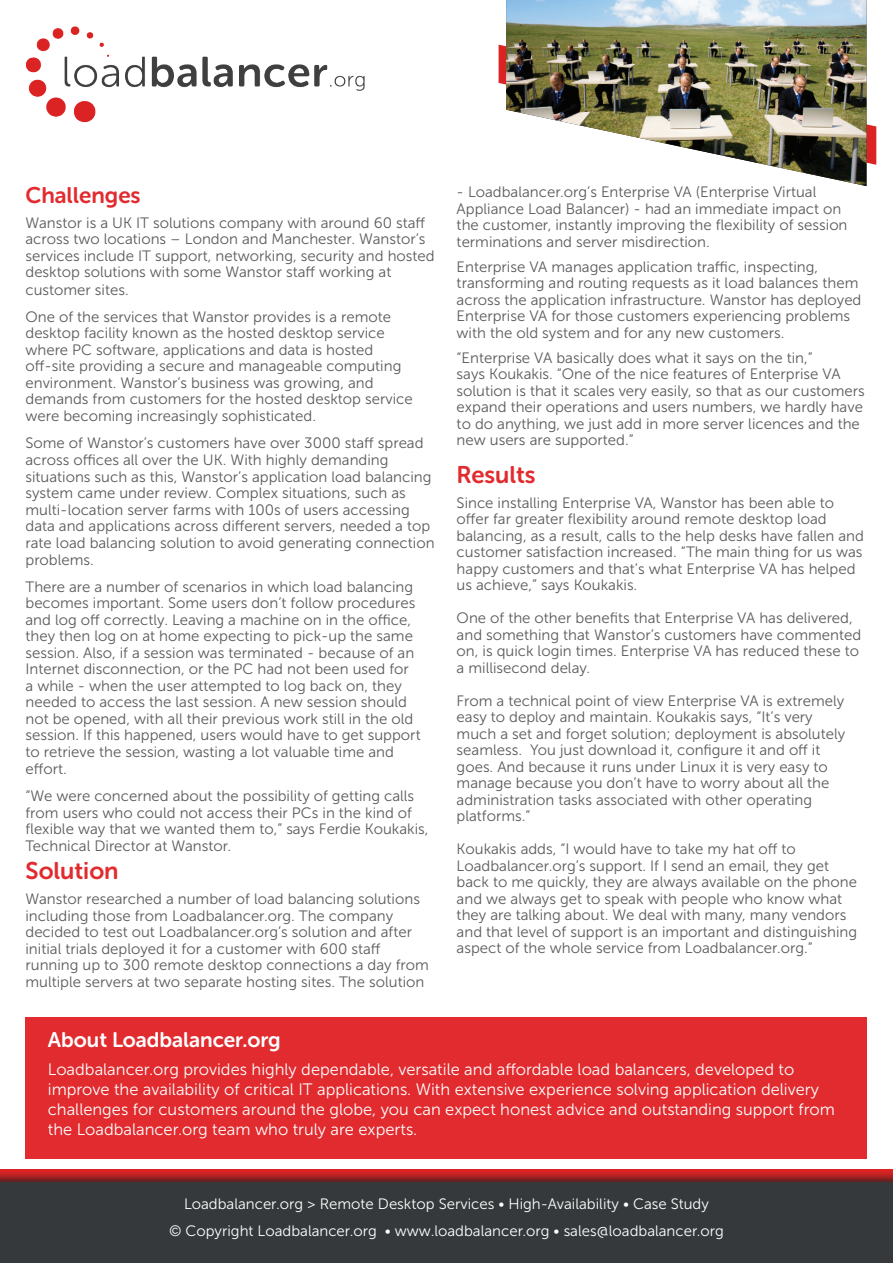
<style>
.page{position:relative;width:893px;height:1263px;background:#fff}
.page>*{position:absolute;margin:0;border:0;box-sizing:border-box;transform-origin:0 0}
.t1{font:24px "Museo Sans Rounded 700";color:#e12b2f}
.t2{font:22.5px "Museo Sans Rounded 700";color:#e12b2f}
.t3{font:21px "Museo Sans Rounded 700";color:#fff}
.t4{font:16.5px/19.8px "Museo Sans 300";color:#fff}
.t5{font:15px/16.5px "Museo Sans 300";color:#595a5c}
.t6{font:15px "Museo Sans 300";color:#fff}
</style>
<div class="page">
<svg style="left:499px;top:45px;width:377px;height:120px"></svg>
<div style="left:0;top:1170px;width:893px;height:93px;background:#231f20;opacity:.8"></div>
<div style="left:0;top:1182px;width:893px;height:81px;background:#35393b"></div>
<img style="left:506px;top:0;width:360px;height:186px">
<img style="left:26px;top:26px;width:339px;height:96px">
<div style="left:26px;top:1017px;width:841px;height:142px;background:#e12b2f"></div>
<p class="t2" style="left:26px;top:183px;width:117px">Challenges</p>
<p class="t5" style="left:26px;top:215px;width:411px">Wanstor is a UK IT solutions company with around 60 staff across two locations – London and Manchester. Wanstor’s services include IT support, networking, security and hosted desktop solutions with some Wanstor staff working at customer sites.</p>
<p class="t5" style="left:26px;top:308px;width:367px">One of the services that Wanstor provides is a remote desktop facility known as the hosted desktop service</p>
<p class="t5" style="left:26px;top:341px;width:349px">where PC software, applications and data is hosted</p>
<p class="t5" style="left:26px;top:358px;width:389px">off-site providing a secure and manageable computing environment. Wanstor’s business was growing, and demands from customers for the hosted desktop service were becoming increasingly sophisticated.</p>
<p class="t5" style="left:26px;top:435px;width:411px">Some of Wanstor’s customers have over 3000 staff spread across offices all over the UK. With highly demanding situations such as this, Wanstor’s application load balancing system came under review. Complex situations, such as multi-location server farms with 100s of users accessing data and applications across different servers, needed a top rate load balancing solution to avoid generating connection problems.</p>
<p class="t5" style="left:26px;top:578px;width:397px">There are a number of scenarios in which load balancing becomes important. Some users don’t follow procedures and log off correctly. Leaving a machine on in the office, they then log on at home expecting to pick-up the same session. Also, if a session was terminated - because of an Internet disconnection, or the PC had not been used for<br>a while - when the user attempted to log back on, they needed to access the last session. A new session should not be opened, with all their previous work still in the old session. If this happened, users would have to get support to retrieve the session, wasting a lot valuable time and effort.</p>
<p class="t5" style="left:26px;top:788px;width:404px">“We were concerned about the possibility of getting calls from users who could not access their PCs in the kind of flexible way that we wanted them to,” says Ferdie Koukakis, Technical Director at Wanstor.</p>
<p class="t1" style="left:26px;top:858px;width:95px">Solution</p>
<p class="t5" style="left:26px;top:891px;width:405px">Wanstor researched a number of load balancing solutions including those from Loadbalancer.org. The company decided to test out Loadbalancer.org’s solution and after initial trials deployed it for a customer with 600 staff running up to 300 remote desktop connections a day from multiple servers at two separate hosting sites. The solution</p>
<p class="t5" style="left:457px;top:184px;width:392px">- Loadbalancer.org’s Enterprise VA (Enterprise Virtual Appliance Load Balancer) - had an immediate impact on the customer, instantly improving the flexibility of session terminations and server misdirection.</p>
<p class="t5" style="left:457px;top:259px;width:406px">Enterprise VA manages application traffic, inspecting, transforming and routing requests as it load balances them across the application infrastructure. Wanstor has deployed Enterprise VA for those customers experiencing problems with the old system and for any new customers.</p>
<p class="t5" style="left:457px;top:350px;width:410px">“Enterprise VA basically does what it says on the tin,”<br>says Koukakis. “One of the nice features of Enterprise VA solution is that it scales very easily, so that as our customers expand their operations and users numbers, we hardly have to do anything, we just add in more server licences and the new users are supported.”</p>
<p class="t1" style="left:457px;top:461px;width:80px">Results</p>
<p class="t5" style="left:457px;top:494px;width:409px">Since installing Enterprise VA, Wanstor has been able to offer far greater flexibility around remote desktop load balancing, as a result, calls to the help desks have fallen and customer satisfaction increased. “The main thing for us was happy customers and that’s what Enterprise VA has helped us achieve,” says Koukakis.</p>
<p class="t5" style="left:457px;top:610px;width:406px">One of the other benefits that Enterprise VA has delivered, and something that Wanstor’s customers have commented on, is quick login times. Enterprise VA has reduced these to a millisecond delay.</p>
<p class="t5" style="left:457px;top:692px;width:390px">From a technical point of view Enterprise VA is extremely easy to deploy and maintain. Koukakis says, “It’s very much a set and forget solution; deployment is absolutely seamless. You just download it, configure it and off it goes. And because it runs under Linux it is very easy to manage because you don’t have to worry about all the administration tasks associated with other operating platforms.”</p>
<p class="t5" style="left:457px;top:841px;width:402px">Koukakis adds, “I would have to take my hat off to Loadbalancer.org’s support. If I send an email, they get back to me quickly, they are always available on the phone and we always get to speak with people who know what they are talking about. We deal with many, many vendors and that level of support is an important and distinguishing aspect of the whole service from Loadbalancer.org.”</p>
<p class="t3" style="left:48px;top:1028px;width:234px">About Loadbalancer.org</p>
<p class="t4" style="left:48px;top:1060px;width:748px">Loadbalancer.org provides highly dependable, versatile and affordable load balancers, developed to</p>
<p class="t4" style="left:48px;top:1079px;width:788px">improve the availability of critical IT applications. With extensive experience solving application delivery challenges for customers around the globe, you can expect honest advice and outstanding support from the Loadbalancer.org team who truly are experts.</p>
<p class="t6" style="left:184px;top:1196px;width:526px">Loadbalancer.org &gt; Remote Desktop Services • High-Availability • Case Study</p>
<p class="t6" style="left:169px;top:1223px;width:556px">© Copyright Loadbalancer.org • www.loadbalancer.org • sales@loadbalancer.org</p>
</div>
